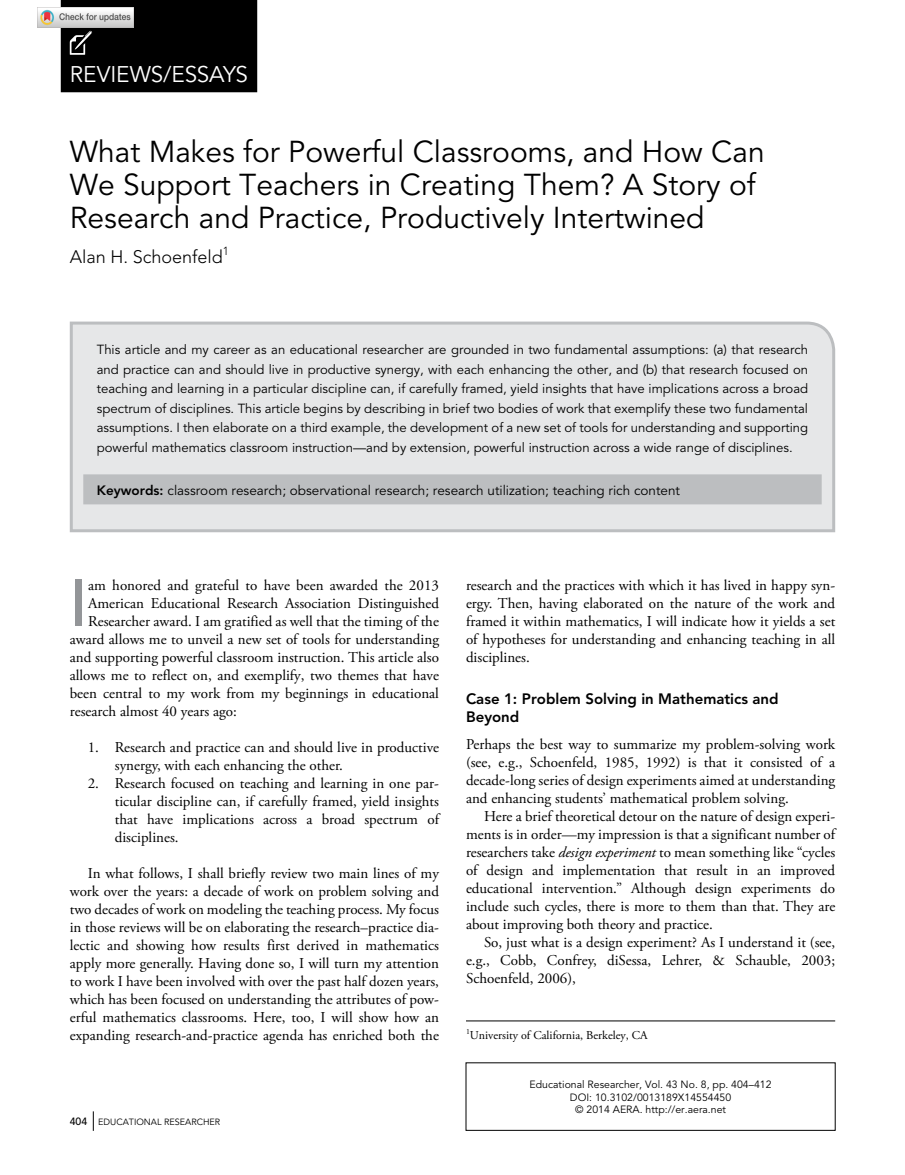
<style>
.page{position:relative;width:905px;height:1175px;background:#fff}
.page>*{position:absolute;margin:0;border:0;box-sizing:border-box;transform-origin:0 0}
.t1{font:500 65.85px "Avenir LT Std";color:#939598}
.t2{font:30px/33px "Avenir LT Std";color:#000}
.t3{font:22.5px "Avenir LT Std";letter-spacing:-.005em;color:#fff}
.t4{font:300 18px "Avenir LT Std";color:#000}
.t5{font:15px/18px "Adobe Garamond Pro";color:#000;text-align:justify}
.t6{font:800 15px/18px "Avenir LT Std";color:#000}
.t7{font:13.5px "Avenir LT Std";color:#000}
.t8{font:13.2px/19.5px "Avenir LT Std";color:#000;text-align:justify}
.t9{font:12px "Adobe Garamond Pro";color:#000}
.t10{font:10.5px/12.8px "Avenir LT Std";color:#000;text-align:center}
.t11{font:9px "Avenir LT Std";color:#000}
.s1{font-weight:800}
.s2{font-weight:500;font-size:10.5px}
.s3{font-style:italic}
</style>
<div class="page">
<svg style="left:93px;top:1111px;width:1px;height:19px"></svg>
<div style="left:69px;top:321px;width:767px;height:212px;background:#e6e7e8"></div>
<hr style="left:466px;top:1020px;width:369px;height:1px;background:#000">
<div style="left:83px;top:474px;width:738px;height:30px;background:#bcbec0"></div>
<div style="left:61px;top:0;width:196px;height:92px;background:#000"></div>
<svg style="left:70px;top:31px;width:22px;height:24px"></svg>
<img style="left:38px;top:8px;width:96px;height:19px">
<h3 class="t3" style="left:70px;top:61px;width:180px">REVIEWS/ESSAYS</h3>
<h2 class="t2" style="left:70px;top:136px;width:696px">What Makes for Powerful Classrooms, and How Can<br>We Support Teachers in Creating Them? A Story of<br>Research and Practice, Productively Intertwined</h2>
<p class="t4" style="left:70px;top:246px;width:161px">Alan H. Schoenfeld<sup>1</sup></p>
<p class="t8" style="left:97px;top:340px;width:713px">This article and my career as an educational researcher are grounded in two fundamental assumptions: (a) that research and practice can and should live in productive synergy, with each enhancing the other, and (b) that research focused on teaching and learning in a particular discipline can, if carefully framed, yield insights that have implications across a broad spectrum of disciplines. This article begins by describing in brief two bodies of work that exemplify these two fundamental assumptions. I then elaborate on a third example, the development of a new set of tools for understanding and supporting powerful mathematics classroom instruction—and by extension, powerful instruction across a wide range of disciplines.</p>
<p class="t7" style="left:97px;top:482px;width:584px"><span class="s1">Keywords:</span> classroom research; observational research; research utilization; teaching rich content</p>
<h1 class="t1" style="left:70px;top:565px;width:20px">I</h1>
<p class="t5" style="left:88px;top:576px;width:352px">am honored and grateful to have been awarded the 2013</p>
<p class="t5" style="left:88px;top:594px;width:352px">American Educational Research Association Distinguished</p>
<p class="t5" style="left:88px;top:612px;width:352px">Researcher award. I am gratified as well that the timing of the</p>
<p class="t5" style="left:70px;top:630px;width:371px">award allows me to unveil a new set of tools for understanding</p>
<p class="t5" style="left:70px;top:648px;width:370px">and supporting powerful classroom instruction. This article also</p>
<p class="t5" style="left:70px;top:666px;width:370px">allows me to reflect on, and exemplify, two themes that have</p>
<p class="t5" style="left:70px;top:684px;width:370px">been central to my work from my beginnings in educational</p>
<p class="t5" style="left:70px;top:702px;width:168px">research almost 40 years ago:</p>
<p class="t5" style="left:115px;top:738px;width:326px;text-indent:-27px">1. Research and practice can and should live in productive synergy, with each enhancing the other.</p>
<p class="t5" style="left:115px;top:774px;width:326px;text-indent:-27px">2. Research focused on teaching and learning in one par&shy;ticular discipline can, if carefully framed, yield insights that have implications across a broad spectrum of disciplines.</p>
<p class="t5" style="left:70px;top:864px;width:371px;text-indent:18px">In what follows, I shall briefly review two main lines of my work over the years: a decade of work on problem solving and two decades of work on modeling the teaching process. My focus in those reviews will be on elaborating the research–practice dia&shy;lectic and showing how results first derived in mathematics apply more generally. Having done so, I will turn my attention to work I have been involved with over the past half dozen years, which has been focused on understanding the attributes of pow&shy;erful mathematics classrooms. Here, too, I will show how an expanding research-and-practice agenda has enriched both the</p>
<p class="t11" style="left:70px;top:1116px;width:152px"><span class="s2">404</span> EDUCATIONAL RESEARCHER</p>
<p class="t5" style="left:466px;top:576px;width:371px">research and the practices with which it has lived in happy syn&shy;ergy. Then, having elaborated on the nature of the work and framed it within mathematics, I will indicate how it yields a set of hypotheses for understanding and enhancing teaching in all disciplines.</p>
<p class="t6" style="left:466px;top:689px;width:314px">Case 1: Problem Solving in Mathematics and<br>Beyond</p>
<p class="t5" style="left:466px;top:735px;width:371px">Perhaps the best way to summarize my problem-solving work (see, e.g., Schoenfeld, 1985, 1992) is that it consisted of a decade-long series of design experiments aimed at understanding and enhancing students’ mathematical problem solving.</p>
<p class="t5" style="left:466px;top:807px;width:371px;text-indent:18px">Here a brief theoretical detour on the nature of design experi&shy;ments is in order—my impression is that a significant number of researchers take <span class="s3">design experiment</span> to mean something like “cycles of design and implementation that result in an improved educational intervention.” Although design experiments do include such cycles, there is more to them than that. They are about improving both theory and practice.</p>
<p class="t5" style="left:466px;top:933px;width:371px;text-indent:18px">So, just what is a design experiment? As I understand it (see, e.g., Cobb, Confrey, diSessa, Lehrer, &amp; Schauble, 2003; Schoenfeld, 2006),</p>
<p class="t9" style="left:466px;top:1028px;width:183px"><sup>1</sup>University of California, Berkeley, CA</p>
<p class="t10" style="left:529px;top:1078px;width:243px">Educational Researcher, Vol. 43 No. 8, pp. 404–412<br>DOI: 10.3102/0013189X14554450<br>© 2014 AERA. http://er.aera.net</p>
</div>
